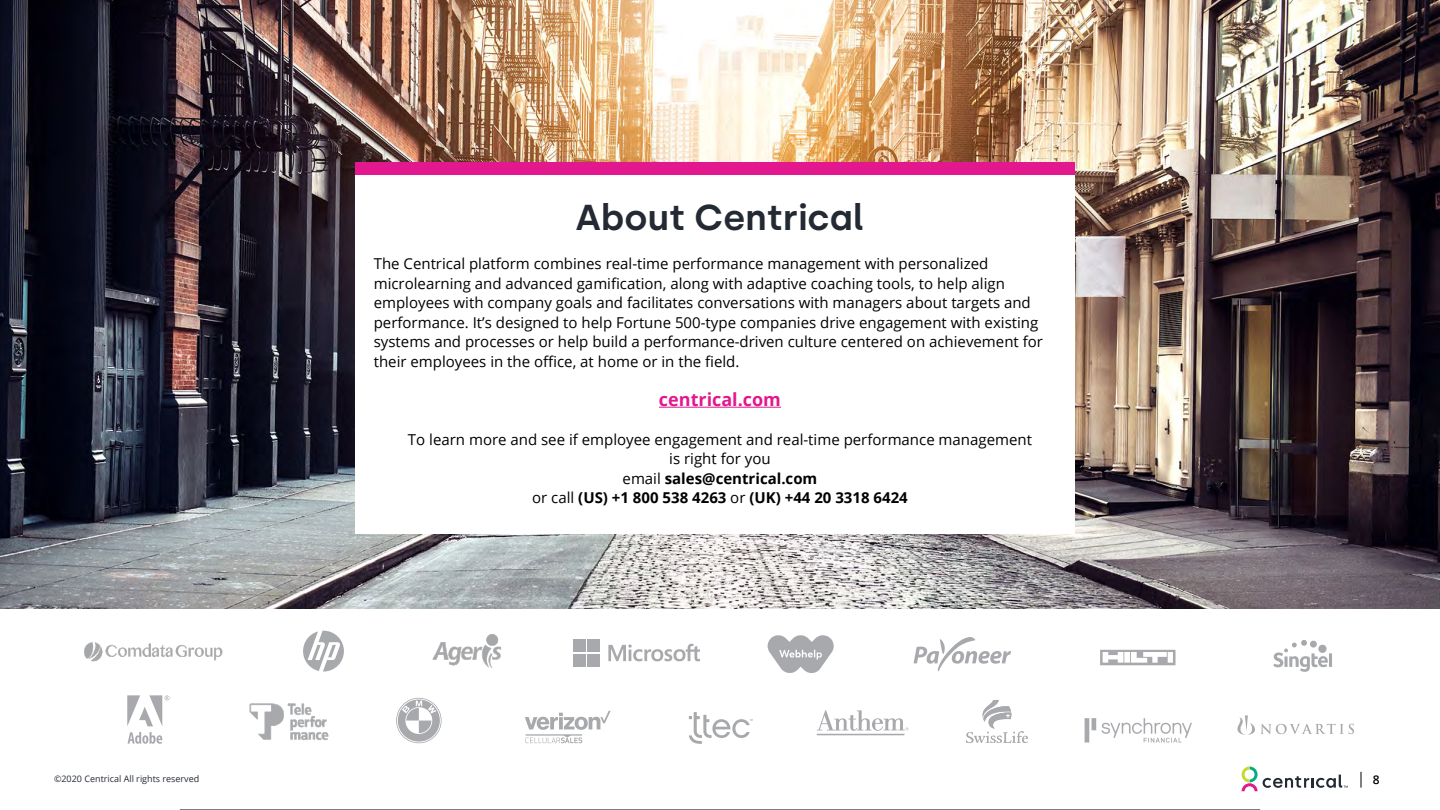
<style>
.page{position:relative;width:1440px;height:810px;background:#fff}
.page>*{position:absolute;margin:0;border:0;box-sizing:border-box;transform-origin:0 0}
.t1{font:600 36px "Silka";color:#242a34}
.t2{font:700 18px "Open Sans";color:#e3178e}
.t3{font:15px/19.5px "Open Sans";color:#000}
.t4{font:600 12px "Open Sans";color:#000}
.t5{font:9px "Open Sans";color:#242a34}
.s1{font-weight:700}
</style>
<div class="page">
<hr style="left:180px;top:809px;width:1080px;height:1px;background:#000">
<svg style="left:1360px;top:772px;width:1px;height:16px"></svg>
<svg style="left:1241px;top:767px;width:106px;height:24px"></svg>
<img style="left:0;top:0;width:1440px;height:608px">
<div style="left:355px;top:168px;width:719px;height:366px;background:#fff"></div>
<hr style="left:659px;top:407px;width:122px;height:1px;background:#e3178e">
<div style="left:355px;top:162px;width:719px;height:13px;background:#e3178e"></div>
<div style="left:573px;top:639px;width:13px;height:13px;background:#a7a9ac"></div>
<div style="left:587px;top:639px;width:13px;height:13px;background:#a7a9ac"></div>
<svg style="left:608px;top:644px;width:92px;height:17px"></svg>
<div style="left:573px;top:654px;width:13px;height:13px;background:#a7a9ac"></div>
<div style="left:587px;top:654px;width:13px;height:13px;background:#a7a9ac"></div>
<img style="left:85px;top:642px;width:137px;height:20px">
<svg style="left:303px;top:631px;width:41px;height:41px"></svg>
<svg style="left:396px;top:698px;width:45px;height:45px"></svg>
<svg style="left:767px;top:635px;width:67px;height:38px"></svg>
<svg style="left:525px;top:711px;width:85px;height:32px"></svg>
<svg style="left:689px;top:712px;width:64px;height:32px"></svg>
<img style="left:433px;top:634px;width:68px;height:33px">
<img style="left:249px;top:703px;width:80px;height:38px">
<svg style="left:128px;top:732px;width:34px;height:12px"></svg>
<svg style="left:127px;top:695px;width:42px;height:31px"></svg>
<svg style="left:1084px;top:719px;width:108px;height:24px"></svg>
<svg style="left:966px;top:700px;width:62px;height:43px"></svg>
<svg style="left:817px;top:710px;width:91px;height:25px"></svg>
<svg style="left:1273px;top:640px;width:59px;height:32px"></svg>
<svg style="left:913px;top:637px;width:98px;height:34px"></svg>
<svg style="left:1237px;top:715px;width:117px;height:20px"></svg>
<svg style="left:1100px;top:650px;width:75px;height:15px"></svg>
<p class="t5" style="left:54px;top:772px;width:147px">©️2020 Centrical All rights reserved</p>
<h1 class="t1" style="left:576px;top:196px;width:290px">About Centrical</h1>
<p class="t3" style="left:374px;top:254px;width:671px">The Centrical platform combines real-time performance management with personalized microlearning and advanced gamification, along with adaptive coaching tools, to help align employees with company goals and facilitates conversations with managers about targets and performance. It’s designed to help Fortune 500-type companies drive engagement with existing systems and processes or help build a performance-driven culture centered on achievement for their employees in the office, at home or in the field.</p>
<p class="t2" style="left:659px;top:387px;width:124px">centrical.com</p>
<p class="t3" style="left:408px;top:429px;width:625px;text-align:center">To learn more and see if employee engagement and real-time performance management is right for you<br>email <span class="s1">sales@centrical.com<br></span>or call <span class="s1">(US) +1 800 538 4263</span> or <span class="s1">(UK) +44 20 3318 6424</span></p>
<p class="t4" style="left:1373px;top:772px;width:8px">8</p>
</div>
